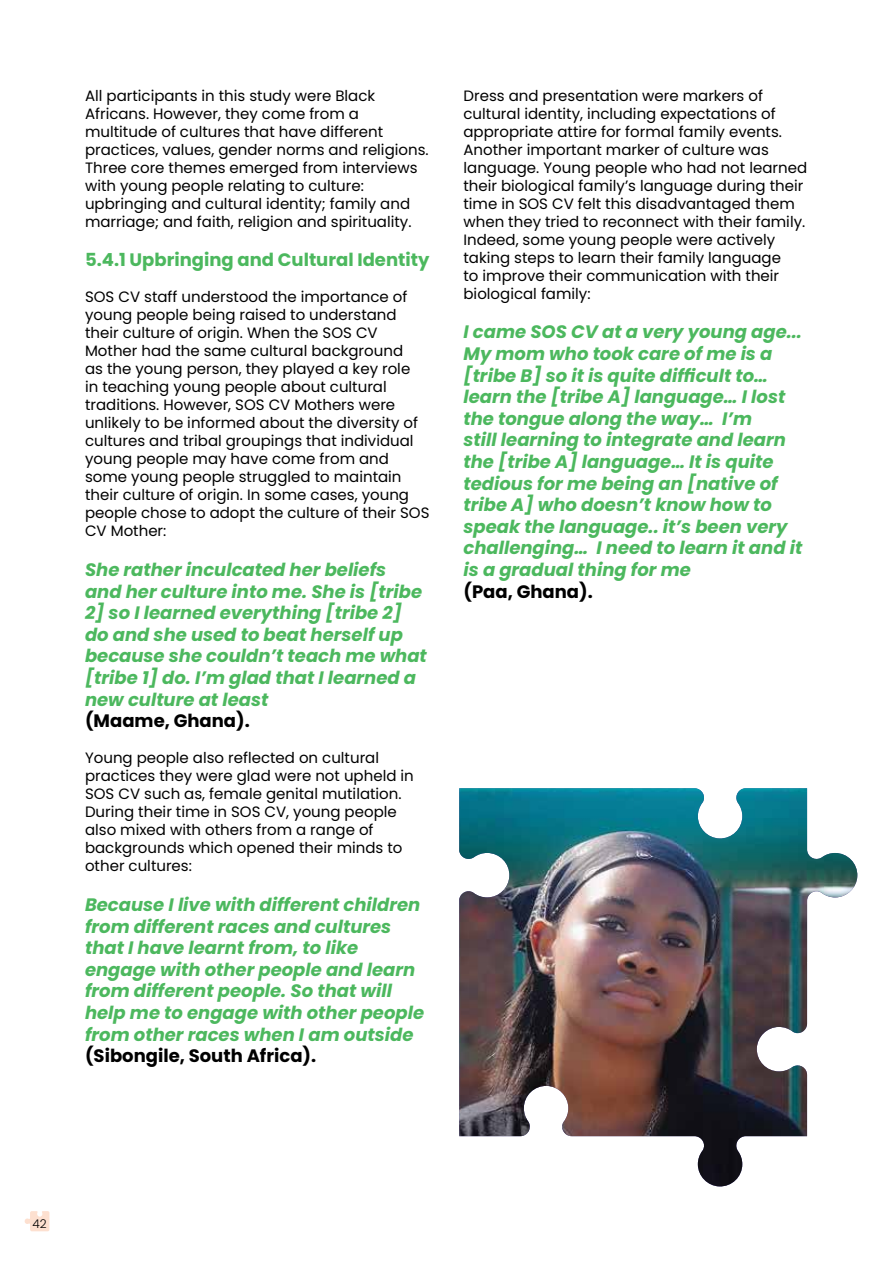
<style>
.page{position:relative;width:893px;height:1263px;background:#fff}
.page>*{position:absolute;margin:0;border:0;box-sizing:border-box;transform-origin:0 0}
.t1{font:italic 700 18px/21.6px "Poppins";color:#4cb85e}
.t2{font:700 18px "Poppins";color:#000}
.t3{font:700 18px "Poppins";color:#4cb85e}
.t4{font:15px/18px "Poppins";color:#000}
.t5{font:300 12px "Poppins";color:#000}
</style>
<div class="page">
<svg style="left:24px;top:1211px;width:25px;height:20px"></svg>
<img style="left:459px;top:788px;width:399px;height:399px">
<p class="t4" style="left:85px;top:87px;width:345px">All participants in this study were Black Africans. However, they come from a multitude of cultures that have different practices, values, gender norms and religions.<br>Three core themes emerged from interviews with young people relating to culture: upbringing and cultural identity; family and marriage; and faith, religion and spirituality.</p>
<p class="t3" style="left:85px;top:250px;width:346px">5.4.1 Upbringing and Cultural Identity</p>
<p class="t4" style="left:85px;top:288px;width:346px">SOS CV staff understood the importance of young people being raised to understand their culture of origin. When the SOS CV Mother had the same cultural background<br>as the young person, they played a key role<br>in teaching young people about cultural traditions. However, SOS CV Mothers were unlikely to be informed about the diversity of cultures and tribal groupings that individual young people may have come from and some young people struggled to maintain their culture of origin. In some cases, young people chose to adopt the culture of their SOS CV Mother:</p>
<p class="t1" style="left:85px;top:559px;width:343px">She rather inculcated her beliefs and her culture into me. She is [tribe<br>2] so I learned everything [tribe 2] do and she used to beat herself up because she couldn’t teach me what [tribe 1] do. I’m glad that I learned a new culture at least</p>
<p class="t2" style="left:85px;top:710px;width:166px">(Maame, Ghana).</p>
<p class="t4" style="left:85px;top:749px;width:330px">Young people also reflected on cultural practices they were glad were not upheld in SOS CV such as, female genital mutilation.<br>During their time in SOS CV, young people also mixed with others from a range of backgrounds which opened their minds to other cultures:</p>
<p class="t1" style="left:85px;top:894px;width:341px">Because I live with different children from different races and cultures that I have learnt from, to like engage with other people and learn from different people. So that will help me to engage with other people from other races when I am outside</p>
<p class="t2" style="left:85px;top:1045px;width:233px">(Sibongile, South Africa).</p>
<p class="t4" style="left:463px;top:87px;width:345px">Dress and presentation were markers of cultural identity, including expectations of appropriate attire for formal family events.<br>Another important marker of culture was language. Young people who had not learned their biological family’s language during their time in SOS CV felt this disadvantaged them when they tried to reconnect with their family.<br>Indeed, some young people were actively taking steps to learn their family language<br>to improve their communication with their biological family:</p>
<p class="t1" style="left:463px;top:321px;width:340px">I came SOS CV at a very young age...<br>My mom who took care of me is a [tribe B] so it is quite difficult to… learn the [tribe A] language… I lost the tongue along the way… I’m<br>still learning to integrate and learn the [tribe A] language… It is quite tedious for me being an [native of tribe A] who doesn’t know how to speak the language.. it’s been very challenging… I need to learn it and it is a gradual thing for me</p>
<p class="t2" style="left:463px;top:581px;width:131px">(Paa, Ghana).</p>
<p class="t5" style="left:33px;top:1217px;width:16px">42</p>
</div>
